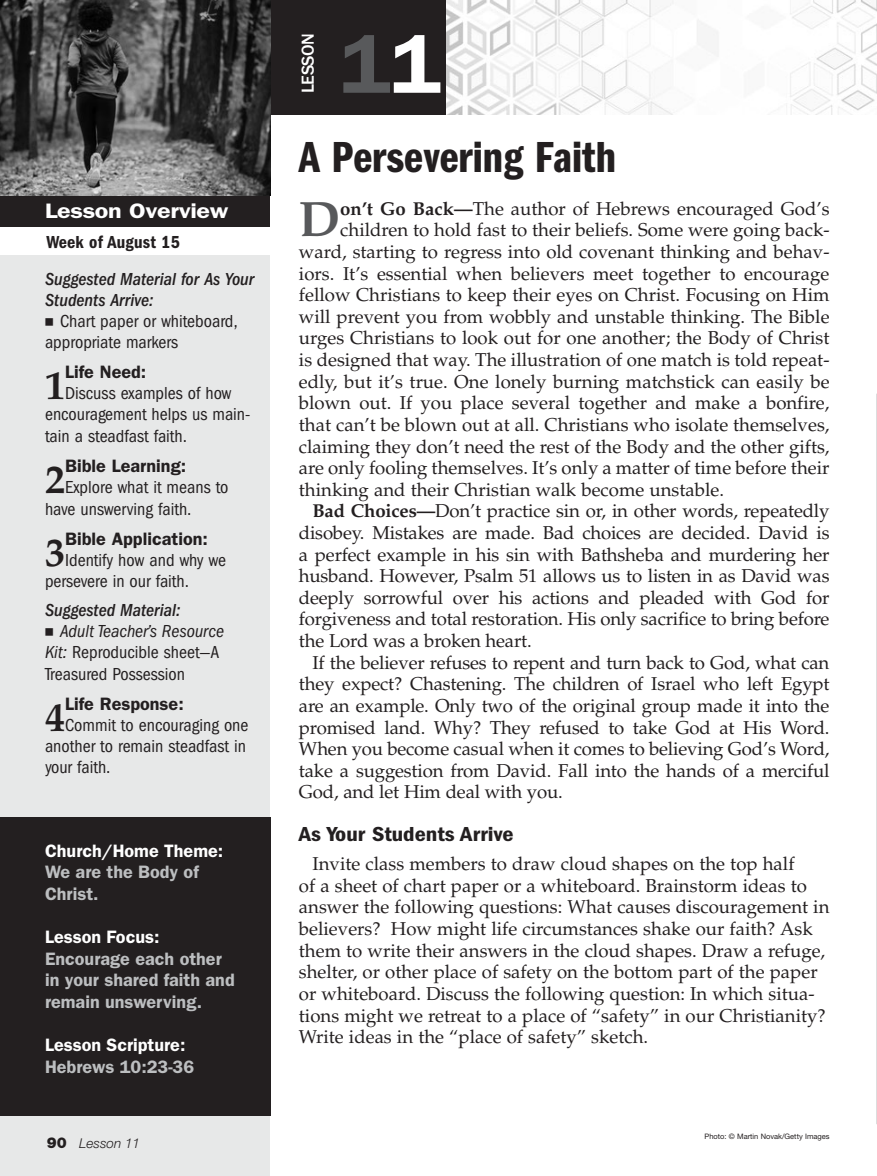
<style>
.page{position:relative;width:877px;height:1176px;background:#fff}
.page>*{position:absolute;margin:0;border:0;box-sizing:border-box;transform-origin:0 0}
.t1{font:600 84px "ITC Franklin Gothic Std";color:#58595b}
.t2{font:700 49.65px "Palatino LT Std";color:#58595b}
.t3{font:45px "ITC Franklin Gothic Std Dm Cp";color:#231f20;scale:1.1 1}
.t4{font:700 40.2px "Palatino LT Std";color:#231f20}
.t5{font:21px "ITC Franklin Gothic Std Dm Cd";color:#231f20;scale:1.15 1}
.t6{font:600 21px "ITC Franklin Gothic Std";letter-spacing:-.015em;color:#fff;scale:1.2 1}
.t7{font:18.6px/21.6px "Palatino LT Std";color:#231f20}
.t8{font:condensed 18px/21.1px "ITC Franklin Gothic Std";color:#231f20}
.t9{font:600 18px/21.6px "ITC Franklin Gothic Std";color:#bcbec0}
.t10{font:italic 500 condensed 18px/21.1px "ITC Franklin Gothic Std";color:#231f20}
.t11{font:600 18px "ITC Franklin Gothic Std";color:#231f20}
.t12{font:600 18px "ITC Franklin Gothic Std";color:#fff}
.t13{font:18px "ITC Franklin Gothic Std Dm Cd";letter-spacing:.01em;color:#231f20}
.t14{font:500 18px "ITC Franklin Gothic Std";letter-spacing:-.03em;color:#fff}
.t15{font:italic 300 13.5px "Helvetica Neue LT Std";color:#231f20}
.t16{font:7.5px "Helvetica Neue LT Std";color:#231f20}
.s1{font-family:"Universal Newswith Comm Pi";font-weight:400;font-style:normal;font-stretch:normal;font-size:15px}
.s2{font-weight:400;font-style:normal}
.s3{font-weight:500;font-style:italic}
.s4{font-family:"Universal Newswith Comm Pi";font-stretch:normal;font-size:15px}
.s5{font-style:italic}
.s6{font-weight:900;font-style:normal;font-size:15px}
.s7{color:#fff}
.s8{font-weight:700}
</style>
<div class="page">
<img style="left:446px;top:0;width:431px;height:114px">
<div style="left:270px;top:0;width:176px;height:114px;background:#231f20"></div>
<div style="left:0;top:255px;width:270px;height:920px;background:#e7e8e8"></div>
<div style="left:0;top:195px;width:270px;height:31px;background:#231f20"></div>
<div style="left:0;top:816px;width:270px;height:299px;background:#231f20"></div>
<svg style="left:876px;top:393px;width:1px;height:730px"></svg>
<img style="left:0;top:0;width:270px;height:195px">
<p class="t6" style="left:45px;top:198px;width:154px">Lesson Overview</p>
<p class="t13" style="left:47px;top:231px;width:135px">Week of August 15</p>
<p class="t10" style="left:45px;top:268px;width:211px">Suggested Material for As Your<br>Students Arrive:<br><span class="s1">N</span> <span class="s2">Chart paper or whiteboard, appropriate markers</span></p>
<h3 class="t4" style="left:45px;top:362px;width:22px">1</h3>
<p class="t11" style="left:65px;top:361px;width:83px">Life Need:</p>
<p class="t8" style="left:45px;top:383px;width:207px;text-indent:20px">Discuss examples of how encouragement helps us main&shy;tain a steadfast faith.</p>
<h3 class="t4" style="left:45px;top:456px;width:22px">2</h3>
<p class="t11" style="left:65px;top:455px;width:123px">Bible Learning:</p>
<p class="t8" style="left:45px;top:476px;width:185px;line-height:21.6px;text-indent:20px">Explore what it means to have unswerving faith.</p>
<h3 class="t4" style="left:45px;top:528px;width:22px">3</h3>
<p class="t11" style="left:65px;top:527px;width:144px">Bible Application:</p>
<p class="t8" style="left:45px;top:549px;width:183px;line-height:21.6px;text-indent:20px">Identify how and why we persevere in our faith.</p>
<p class="t8" style="left:45px;top:599px;width:180px"><span class="s3">Suggested Material:<br></span><span class="s4">N</span> <span class="s5">Adult Teacher’s Resource<br>Kit:</span> Reproducible sheet—A<br>Treasured Possession</p>
<h3 class="t4" style="left:45px;top:693px;width:22px">4</h3>
<p class="t11" style="left:65px;top:692px;width:120px">Life Response:</p>
<p class="t8" style="left:45px;top:714px;width:205px;text-indent:20px">Commit to encouraging one another to remain steadfast in your faith.</p>
<p class="t12" style="left:45px;top:839px;width:180px">Church/Home Theme:</p>
<p class="t9" style="left:45px;top:861px;width:155px">We are the Body of<br>Christ.</p>
<p class="t12" style="left:45px;top:925px;width:116px">Lesson Focus:</p>
<p class="t9" style="left:45px;top:947px;width:191px">Encourage each other in your shared faith and remain unswerving.</p>
<p class="t12" style="left:45px;top:1033px;width:142px">Lesson Scripture:</p>
<p class="t9" style="left:45px;top:1055px;width:151px">Hebrews 10:23-36</p>
<p class="t15" style="left:47px;top:1135px;width:95px"><span class="s6">90</span> Lesson 11</p>
<p class="t14" style="left:298px;top:93px;width:61px;rotate:-90deg">LESSON</p>
<h1 class="t1" style="left:340px;top:14px;width:102px">1<span class="s7">1</span></h1>
<h3 class="t3" style="left:299px;top:132px;width:290px">A Persevering Faith</h3>
<h2 class="t2" style="left:299px;top:190px;width:43px">D</h2>
<p class="t7" style="left:340px;top:198px;width:491px"><span class="s8">on’t Go Back—</span>The author of Hebrews encouraged God’s</p>
<p class="t7" style="left:340px;top:219px;width:491px">children to hold fast to their beliefs. Some were going back-</p>
<p class="t7" style="left:299px;top:241px;width:532px">ward, starting to regress into old covenant thinking and behav-</p>
<p class="t7" style="left:299px;top:263px;width:532px">iors. It’s essential when believers meet together to encourage</p>
<p class="t7" style="left:299px;top:284px;width:532px">fellow Christians to keep their eyes on Christ. Focusing on Him</p>
<p class="t7" style="left:299px;top:306px;width:532px">will prevent you from wobbly and unstable thinking. The Bible</p>
<p class="t7" style="left:299px;top:327px;width:532px">urges Christians to look out for one another; the Body of Christ</p>
<p class="t7" style="left:299px;top:349px;width:532px">is designed that way. The illustration of one match is told repeat-</p>
<p class="t7" style="left:299px;top:371px;width:532px">edly, but it’s true. One lonely burning matchstick can easily be</p>
<p class="t7" style="left:299px;top:392px;width:532px">blown out. If you place several together and make a bonfire,</p>
<p class="t7" style="left:299px;top:414px;width:532px">that can’t be blown out at all. Christians who isolate themselves,</p>
<p class="t7" style="left:299px;top:435px;width:532px">claiming they don’t need the rest of the Body and the other gifts,</p>
<p class="t7" style="left:299px;top:457px;width:532px">are only fooling themselves. It’s only a matter of time before their</p>
<p class="t7" style="left:299px;top:479px;width:427px">thinking and their Christian walk become unstable.</p>
<p class="t7" style="left:312px;top:500px;width:519px"><span class="s8">Bad Choices—</span>Don’t practice sin or, in other words, repeatedly</p>
<p class="t7" style="left:299px;top:522px;width:532px">disobey. Mistakes are made. Bad choices are decided. David is</p>
<p class="t7" style="left:299px;top:543px;width:532px">a perfect example in his sin with Bathsheba and murdering her</p>
<p class="t7" style="left:299px;top:565px;width:532px">husband. However, Psalm 51 allows us to listen in as David was</p>
<p class="t7" style="left:299px;top:587px;width:532px">deeply sorrowful over his actions and pleaded with God for</p>
<p class="t7" style="left:299px;top:608px;width:532px">forgiveness and total restoration. His only sacrifice to bring before</p>
<p class="t7" style="left:299px;top:630px;width:234px">the Lord was a broken heart.</p>
<p class="t7" style="left:312px;top:651px;width:519px">If the believer refuses to repent and turn back to God, what can</p>
<p class="t7" style="left:299px;top:673px;width:532px">they expect? Chastening. The children of Israel who left Egypt</p>
<p class="t7" style="left:299px;top:695px;width:532px">are an example. Only two of the original group made it into the</p>
<p class="t7" style="left:299px;top:716px;width:532px">promised land. Why? They refused to take God at His Word.</p>
<p class="t7" style="left:299px;top:738px;width:532px">When you become casual when it comes to believing God’s Word,</p>
<p class="t7" style="left:299px;top:759px;width:532px">take a suggestion from David. Fall into the hands of a merciful</p>
<p class="t7" style="left:299px;top:781px;width:265px">God, and let Him deal with you.</p>
<p class="t5" style="left:299px;top:821px;width:188px">As Your Students Arrive</p>
<p class="t7" style="left:299px;top:853px;width:532px;text-indent:14px">Invite class members to draw cloud shapes on the top half<br>of a sheet of chart paper or a whiteboard. Brainstorm ideas to answer the following questions: What causes discouragement in believers? How might life circumstances shake our faith? Ask them to write their answers in the cloud shapes. Draw a refuge, shelter, or other place of safety on the bottom part of the paper or whiteboard. Discuss the following question: In which situa&shy;tions might we retreat to a place of “safety” in our Christianity?<br>Write ideas in the “place of safety” sketch.</p>
<p class="t16" style="left:704px;top:1131px;width:127px">Photo: © Martin Novak/Getty Images</p>
</div>
